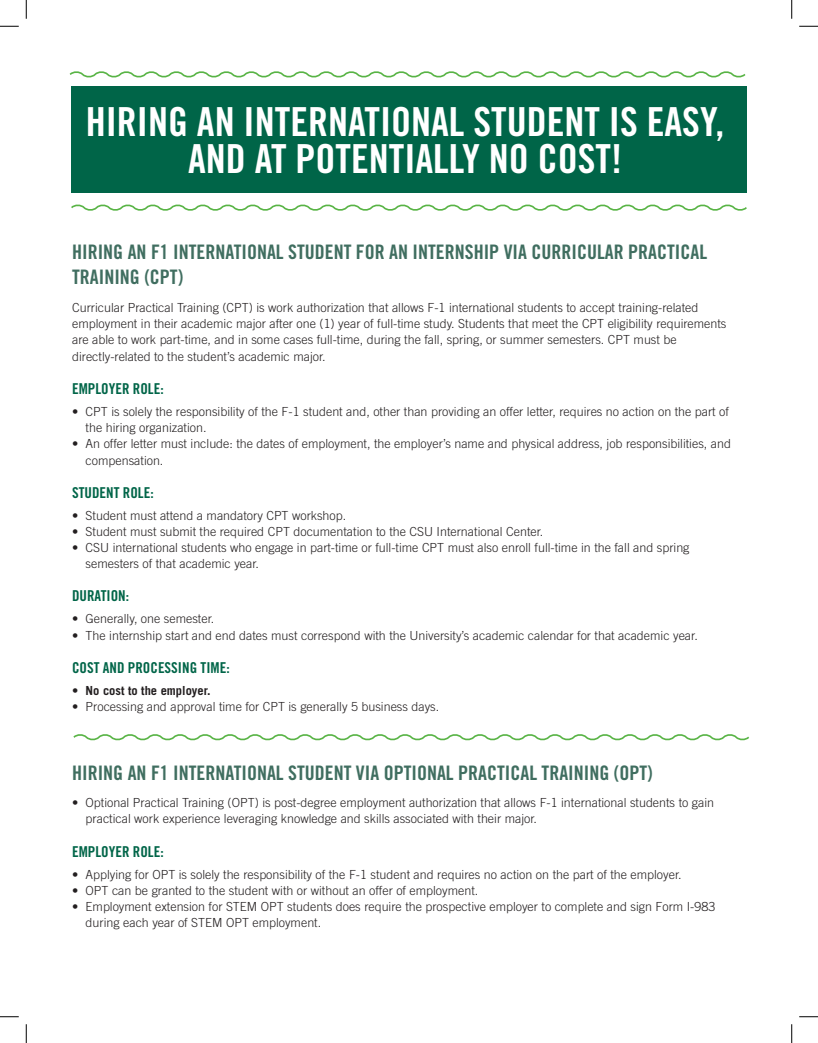
<style>
.page{position:relative;width:818px;height:1043px;background:#fff}
.page>*{position:absolute;margin:0;border:0;box-sizing:border-box;transform-origin:0 0}
.t1{font:40px/37.5px "Trade Gothic Bold Cond Twenty";color:#fff;text-align:center}
.t2{font:20px/25px "Trade Gothic Bold Cond Twenty";color:#406e60}
.GREEN_HEAD{font:15px "Trade Gothic Bold Cond Twenty";color:#006548}
.TEXT{font:300 12.5px/16.2px "Trade Gothic";color:#231f20}
.t3{font:700 12.5px "Trade Gothic";color:#231f20}
.s1{font-weight:300}
</style>
<div class="page">
<div style="left:71px;top:86px;width:675px;height:107px;background:#006548"></div>
<svg style="left:71px;top:204px;width:676px;height:7px"></svg>
<svg style="left:73px;top:734px;width:676px;height:7px"></svg>
<svg style="left:69px;top:71px;width:677px;height:7px"></svg>
<svg style="left:0;top:25px;width:19px;height:2px"></svg>
<svg style="left:799px;top:25px;width:19px;height:2px"></svg>
<svg style="left:0;top:1016px;width:19px;height:1px"></svg>
<svg style="left:799px;top:1016px;width:19px;height:1px"></svg>
<svg style="left:25px;top:0;width:2px;height:19px"></svg>
<svg style="left:25px;top:1024px;width:2px;height:18px"></svg>
<svg style="left:791px;top:0;width:1px;height:19px"></svg>
<svg style="left:791px;top:1024px;width:1px;height:18px"></svg>
<p class="t1" style="left:86px;top:103px;width:640px">HIRING AN INTERNATIONAL STUDENT IS EASY,<br>AND AT POTENTIALLY NO COST!</p>
<p class="t2" style="left:72px;top:240px;width:636px">HIRING AN F1 INTERNATIONAL STUDENT FOR AN INTERNSHIP VIA CURRICULAR PRACTICAL<br>TRAINING (CPT)</p>
<p class="TEXT" style="left:72px;top:299px;width:655px">Curricular Practical Training (CPT) is work authorization that allows F-1 international students to accept training-related employment in their academic major after one (1) year of full-time study. Students that meet the CPT eligibility requirements are able to work part-time, and in some cases full-time, during the fall, spring, or summer semesters. CPT must be directly-related to the student’s academic major.</p>
<p class="GREEN_HEAD" style="left:72px;top:379px;width:93px">EMPLOYER ROLE:</p>
<p class="TEXT" style="left:86px;top:403px;width:644px;text-indent:-14px">• CPT is solely the responsibility of the F-1 student and, other than providing an offer letter, requires no action on the part of the hiring organization.</p>
<p class="TEXT" style="left:86px;top:435px;width:646px;text-indent:-14px">• An offer letter must include: the dates of employment, the employer’s name and physical address, job responsibilities, and compensation.</p>
<p class="GREEN_HEAD" style="left:72px;top:483px;width:83px">STUDENT ROLE:</p>
<p class="TEXT" style="left:72px;top:507px;width:275px">• Student must attend a mandatory CPT workshop.</p>
<p class="TEXT" style="left:72px;top:523px;width:473px">• Student must submit the required CPT documentation to the CSU International Center.</p>
<p class="TEXT" style="left:86px;top:539px;width:605px;text-indent:-14px">• CSU international students who engage in part-time or full-time CPT must also enroll full-time in the fall and spring semesters of that academic year.</p>
<p class="GREEN_HEAD" style="left:72px;top:587px;width:58px">DURATION:</p>
<p class="TEXT" style="left:72px;top:610px;width:144px">• Generally, one semester.</p>
<p class="TEXT" style="left:72px;top:627px;width:627px">• The internship start and end dates must correspond with the University’s academic calendar for that academic year.</p>
<p class="GREEN_HEAD" style="left:72px;top:658px;width:159px">COST AND PROCESSING TIME:</p>
<p class="t3" style="left:72px;top:682px;width:140px"><span class="s1">•</span> No cost to the employer.</p>
<p class="TEXT" style="left:72px;top:698px;width:368px">• Processing and approval time for CPT is generally 5 business days.</p>
<p class="t2" style="left:72px;top:760px;width:582px">HIRING AN F1 INTERNATIONAL STUDENT VIA OPTIONAL PRACTICAL TRAINING (OPT)</p>
<p class="TEXT" style="left:86px;top:794px;width:630px;text-indent:-14px">• Optional Practical Training (OPT) is post-degree employment authorization that allows F-1 international students to gain practical work experience leveraging knowledge and skills associated with their major.</p>
<p class="GREEN_HEAD" style="left:72px;top:842px;width:93px">EMPLOYER ROLE:</p>
<p class="TEXT" style="left:72px;top:865px;width:611px">• Applying for OPT is solely the responsibility of the F-1 student and requires no action on the part of the employer.</p>
<p class="TEXT" style="left:72px;top:882px;width:407px">• OPT can be granted to the student with or without an offer of employment.</p>
<p class="TEXT" style="left:86px;top:898px;width:631px;text-indent:-14px">• Employment extension for STEM OPT students does require the prospective employer to complete and sign Form I-983 during each year of STEM OPT employment.</p>
</div>
